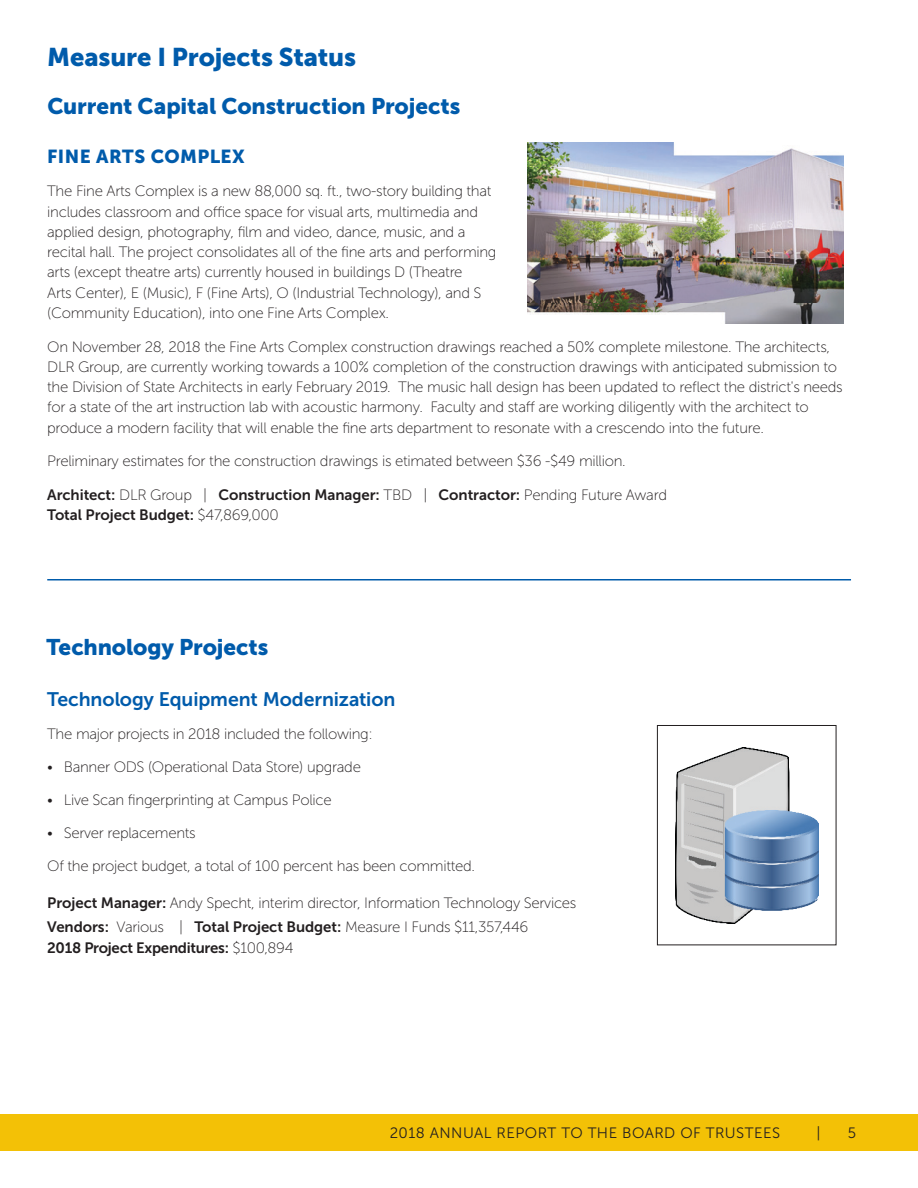
<style>
.page{position:relative;width:918px;height:1188px;background:#fff}
.page>*{position:absolute;margin:0;border:0;box-sizing:border-box;transform-origin:0 0}
.Subhead_1{font:25.5px "Museo Sans 900";letter-spacing:-.005em;color:#005bab}
.Subhead_2{font:22.5px "Museo Sans 900";letter-spacing:-.005em;color:#005bab}
.Subhead_3{font:19.5px "Museo Sans 700";letter-spacing:-.005em;color:#005bab}
.Subhead_3-2{font:18.75px "Museo Sans 900";letter-spacing:.02em;color:#005bab}
.t1{font:15px/20.2px "Museo Sans 100";letter-spacing:-.02em;color:#231f20}
.t2{font:15px/20.2px "Museo Sans 700";letter-spacing:-.005em;color:#231f20}
.t3{font:15px "Museo Sans 300";letter-spacing:.03em;color:#231f20}
.s1{font-family:"Museo Sans 100"}
.s2{font-family:"Museo Sans 700"}
</style>
<div class="page">
<div style="left:0;top:1115px;width:918px;height:36px;background:#f3c106"></div>
<hr style="left:47px;top:579px;width:804px;height:1px;background:#005bab">
<img style="left:527px;top:143px;width:317px;height:180px">
<img style="left:675px;top:747px;width:143px;height:176px">
<div style="left:657px;top:725px;width:179px;height:220px;border:1px solid #231f20"></div>
<p class="Subhead_1" style="left:47px;top:43px;width:310px">Measure I Projects Status</p>
<p class="Subhead_2" style="left:47px;top:93px;width:415px">Current Capital Construction Projects</p>
<p class="Subhead_3-2" style="left:47px;top:145px;width:199px">FINE ARTS COMPLEX</p>
<p class="t1" style="left:47px;top:181px;width:451px">The Fine Arts Complex is a new 88,000 sq. ft., two-story building that includes classroom and office space for visual arts, multimedia and applied design, photography, film and video, dance, music, and a recital hall. The project consolidates all of the fine arts and performing arts (except theatre arts) currently housed in buildings D (Theatre<br>Arts Center), E (Music), F (Fine Arts), O (Industrial Technology), and S (Community Education), into one Fine Arts Complex.</p>
<p class="t1" style="left:47px;top:336px;width:797px">On November 28, 2018 the Fine Arts Complex construction drawings reached a 50% complete milestone. The architects, DLR Group, are currently working towards a 100% completion of the construction drawings with anticipated submission to the Division of State Architects in early February 2019. The music hall design has been updated to reflect the district's needs for a state of the art instruction lab with acoustic harmony. Faculty and staff are working diligently with the architect to produce a modern facility that will enable the fine arts department to resonate with a crescendo into the future.</p>
<p class="t1" style="left:47px;top:451px;width:580px">Preliminary estimates for the construction drawings is etimated between $36 -$49 million.</p>
<p class="t2" style="left:47px;top:485px;width:621px">Architect: <span class="s1">DLR Group |</span> Construction Manager: <span class="s1">TBD |</span> Contractor: <span class="s1">Pending Future Award<br></span>Total Project Budget: <span class="s1">$47,869,000</span></p>
<p class="Subhead_2" style="left:47px;top:634px;width:223px">Technology Projects</p>
<p class="Subhead_3" style="left:47px;top:688px;width:350px">Technology Equipment Modernization</p>
<p class="t1" style="left:47px;top:723px;width:327px">The major projects in 2018 included the following:</p>
<p class="t1" style="left:47px;top:756px;width:315px">• Banner ODS (Operational Data Store) upgrade</p>
<p class="t1" style="left:47px;top:789px;width:286px">• Live Scan fingerprinting at Campus Police</p>
<p class="t1" style="left:47px;top:822px;width:150px">• Server replacements</p>
<p class="t1" style="left:47px;top:855px;width:429px">Of the project budget, a total of 100 percent has been committed.</p>
<p class="t1" style="left:47px;top:891px;width:531px;line-height:24px"><span class="s2">Project Manager:</span> Andy Specht, interim director, Information Technology Services<br><span class="s2">Vendors:</span> Various | <span class="s2">Total Project Budget:</span> Measure I Funds $11,357,446</p>
<p class="t2" style="left:47px;top:938px;width:248px">2018 Project Expenditures: <span class="s1">$100,894</span></p>
<p class="t3" style="left:390px;top:1125px;width:392px">2018 ANNUAL REPORT TO THE BOARD OF TRUSTEES</p>
<p class="t3" style="left:816px;top:1125px;width:6px">|</p>
<p class="t3" style="left:848px;top:1125px;width:10px">5</p>
</div>
